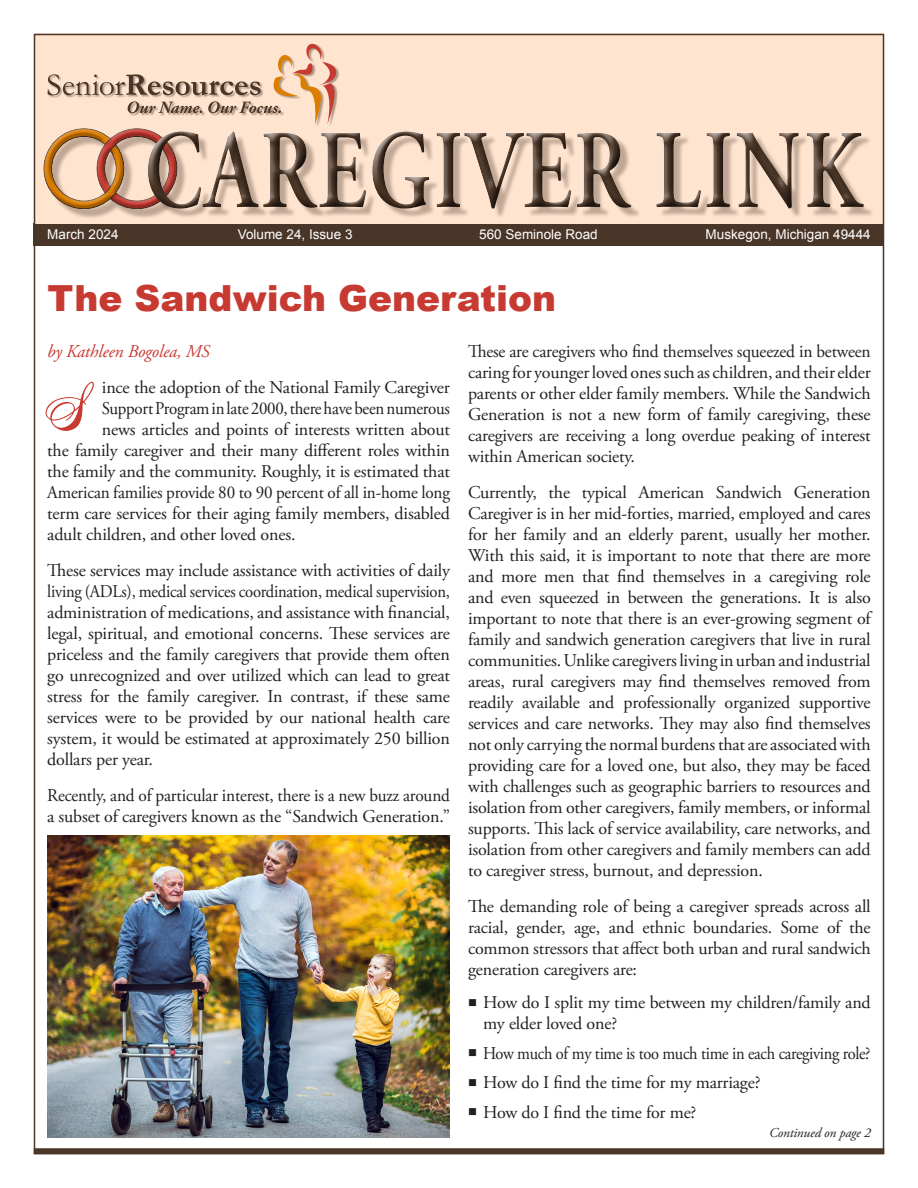
<style>
.page{position:relative;width:918px;height:1188px;background:#fff}
.page>*{position:absolute;margin:0;border:0;box-sizing:border-box;transform-origin:0 0}
.t1{font:600 111.75px "Adobe Garamond Pro";letter-spacing:.03em;color:#4a3628;scale:.75 1}
.t2{font:italic 60px "Acroterion JF";color:#c73a32}
.Article_Heading{font:900 36px "Arial";color:#c73a32}
.Article_Body_Copy{font:18px/21px "Adobe Garamond Pro";letter-spacing:-.01em;color:#231f20;text-align:justify}
.Article_Body_Copy-2{font:18px/21px "Adobe Garamond Pro";letter-spacing:-.01em;color:#231f20;scale:.96 1}
.Article_Body_Copy-3{font:18px "Adobe Garamond Pro";letter-spacing:-.01em;color:#231f20;scale:.95 1}
.Article_Body_Copy-4{font:18px "Adobe Garamond Pro";letter-spacing:-.01em;color:#231f20;scale:.91 1}
.Article_Body_Copy-5{font:18px "Adobe Garamond Pro";letter-spacing:-.01em;color:#231f20;scale:.94 1}
.Article_By_Line{font:italic 18px "Adobe Garamond Pro";letter-spacing:-.01em;color:#c73a32}
.t3{font:13.5px "Arial";color:#fff}
.Article_Body_Copy-6{font:italic 13.5px "Adobe Garamond Pro";letter-spacing:-.01em;color:#231f20}
</style>
<div class="page">
<div style="left:34px;top:224px;width:850px;height:22px;background:#4a3628"></div>
<div style="left:35px;top:34px;width:849px;height:190px;background:#ffe4cf"></div>
<div style="left:47px;top:132px;width:140px;height:87px;background:#4a3628;opacity:.35"></div>
<div style="left:43px;top:133px;width:138px;height:82px;background:#231f20;opacity:.3"></div>
<div style="left:137px;top:120px;width:736px;height:95px;background:#ffe4cf"></div>
<div style="left:145px;top:125px;width:730px;height:94px;background:#231f20;opacity:.75"></div>
<svg style="left:44px;top:43px;width:296px;height:166px"></svg>
<div style="left:34px;top:1148px;width:850px;height:6px;background:#4a3628"></div>
<img style="left:48px;top:835px;width:402px;height:302px">
<p class="t3" style="left:47px;top:225px;width:73px">March 2024</p>
<h1 class="t1" style="left:144px;top:107px;width:957px">CAREGIVER LINK</h1>
<p class="t3" style="left:238px;top:225px;width:116px">Volume 24, Issue 3</p>
<p class="t3" style="left:479px;top:225px;width:120px">560 Seminole Road</p>
<p class="t3" style="left:706px;top:225px;width:167px">Muskegon, Michigan 49444</p>
<p class="Article_Heading" style="left:48px;top:272px;width:510px">The Sandwich Generation</p>
<p class="Article_By_Line" style="left:47px;top:341px;width:164px">by Kathleen Bogolea, MS</p>
<p class="Article_Body_Copy" style="left:102px;top:378px;width:350px">ince the adoption of the National Family Caregiver</p>
<p class="Article_Body_Copy-5" style="left:102px;top:398px;width:372px">Support Program in late 2000, there have been numerous</p>
<p class="Article_Body_Copy" style="left:102px;top:420px;width:350px">news articles and points of interests written about</p>
<p class="Article_Body_Copy" style="left:47px;top:441px;width:404px">the family caregiver and their many different roles within</p>
<p class="Article_Body_Copy" style="left:47px;top:462px;width:404px">the family and the community. Roughly, it is estimated that</p>
<p class="Article_Body_Copy-3" style="left:47px;top:482px;width:426px">American families provide 80 to 90 percent of all in-home long</p>
<p class="Article_Body_Copy" style="left:47px;top:504px;width:404px">term care services for their aging family members, disabled</p>
<p class="Article_Body_Copy" style="left:47px;top:525px;width:250px">adult children, and other loved ones.</p>
<p class="Article_Body_Copy" style="left:47px;top:561px;width:404px">These services may include assistance with activities of daily living (ADLs), medical services coordination, medical supervision, administration of medications, and assistance with financial, legal, spiritual, and emotional concerns. These services are priceless and the family caregivers that provide them often go unrecognized and over utilized which can lead to great stress for the family caregiver. In contrast, if these same services were to be provided by our national health care system, it would be estimated at approximately 250 billion dollars per year.</p>
<p class="Article_Body_Copy-2" style="left:47px;top:786px;width:421px">Recently, and of particular interest, there is a new buzz around a subset of caregivers known as the “Sandwich Generation.”</p>
<p class="Article_Body_Copy" style="left:468px;top:342px;width:404px">These are caregivers who find themselves squeezed in between caring for younger loved ones such as children, and their elder parents or other elder family members. While the Sandwich Generation is not a new form of family caregiving, these caregivers are receiving a long overdue peaking of interest within American society.</p>
<p class="Article_Body_Copy" style="left:468px;top:483px;width:404px">Currently, the typical American Sandwich Generation Caregiver is in her mid-forties, married, employed and cares for her family and an elderly parent, usually her mother.<br>With this said, it is important to note that there are more and more men that find themselves in a caregiving role and even squeezed in between the generations. It is also important to note that there is an ever-growing segment of family and sandwich generation caregivers that live in rural communities. Unlike caregivers living in urban and industrial areas, rural caregivers may find themselves removed from readily available and professionally organized supportive services and care networks. They may also find themselves not only carrying the normal burdens that are associated with providing care for a loved one, but also, they may be faced with challenges such as geographic barriers to resources and isolation from other caregivers, family members, or informal supports. This lack of service availability, care networks, and isolation from other caregivers and family members can add to caregiver stress, burnout, and depression.</p>
<p class="Article_Body_Copy" style="left:468px;top:897px;width:404px">The demanding role of being a caregiver spreads across all racial, gender, age, and ethnic boundaries. Some of the common stressors that affect both urban and rural sandwich generation caregivers are:</p>
<p class="Article_Body_Copy" style="left:483px;top:992px;width:389px;text-indent:-15px">■ How do I split my time between my children/family and my elder loved one?</p>
<p class="Article_Body_Copy-4" style="left:468px;top:1042px;width:444px">■ How much of my time is too much time in each caregiving role?</p>
<p class="Article_Body_Copy" style="left:468px;top:1073px;width:294px">■ How do I find the time for my marriage?</p>
<p class="Article_Body_Copy" style="left:468px;top:1102px;width:230px">■ How do I find the time for me?</p>
<p class="t2" style="left:48px;top:371px;width:68px">S</p>
<p class="Article_Body_Copy-6" style="left:769px;top:1125px;width:103px">Continued on page 2</p>
</div>
